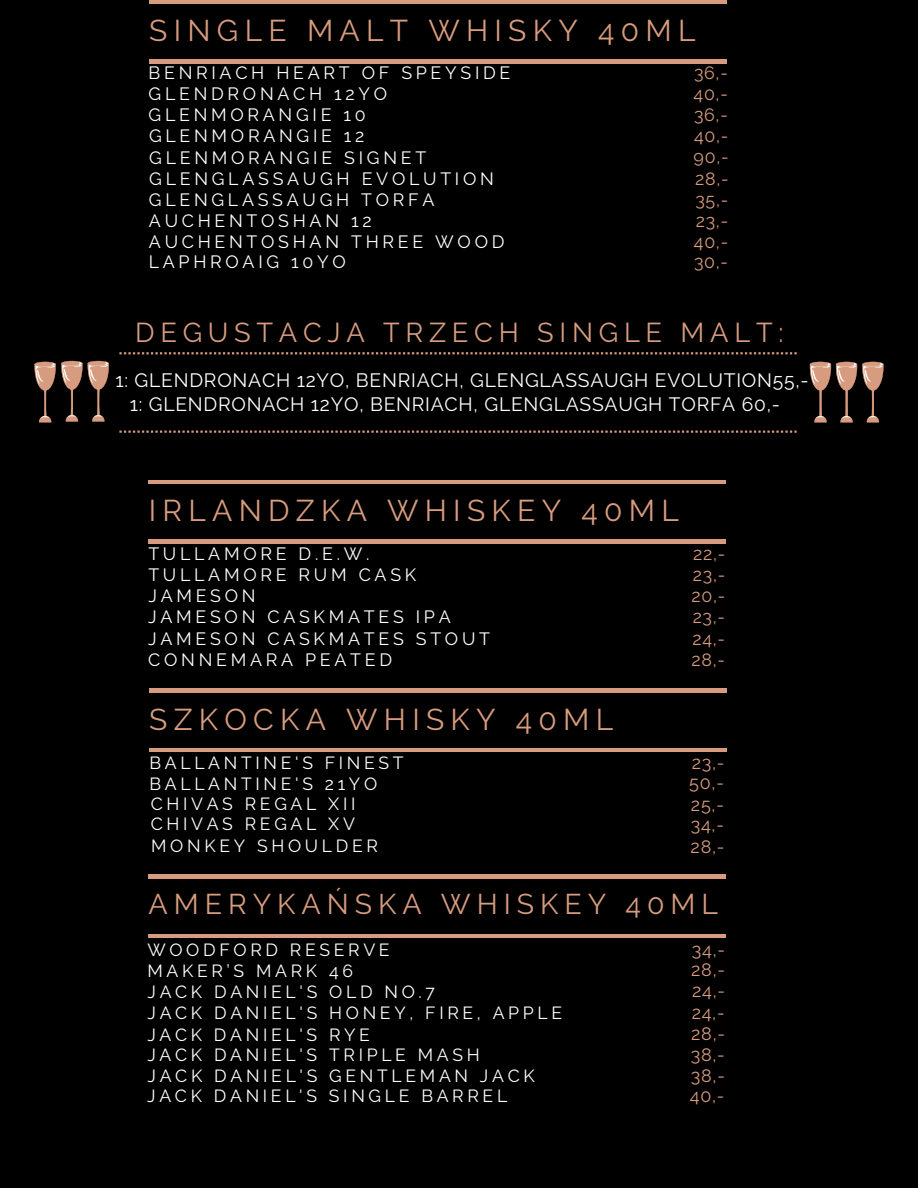
<style>
.page{position:relative;width:918px;height:1188px;background:#000}
.page>*{position:absolute;margin:0;border:0;box-sizing:border-box;transform-origin:0 0}
.t1{font:30px "Raleway";letter-spacing:.21em;color:#d79c7f}
.t2{font:28.5px "Raleway";letter-spacing:.21em;color:#d79c7f}
.t3{font:27.3px "Raleway";letter-spacing:.21em;color:#d79c7f}
.t4{font:19.35px/24px "Raleway";letter-spacing:.04em;color:#fff}
.t5{font:18px/20.9px "Raleway";letter-spacing:.04em;color:#d79c7f}
.t6{font:17.85px "Raleway";letter-spacing:.21em;color:#fff}
.t7{font:17.85px "Raleway";letter-spacing:.04em;color:#d79c7f}
.t8{font:17.55px/20.9px "Raleway";letter-spacing:.21em;color:#fff}
</style>
<div class="page">
<hr style="left:149px;top:0;width:577px;height:3px;background:#d79c7f">
<hr style="left:149px;top:60px;width:577px;height:3px;background:#d79c7f">
<hr style="left:149px;top:480px;width:577px;height:4px;background:#d79c7f">
<hr style="left:149px;top:540px;width:577px;height:3px;background:#d79c7f">
<hr style="left:149px;top:689px;width:577px;height:3px;background:#d79c7f">
<hr style="left:149px;top:748px;width:577px;height:4px;background:#d79c7f">
<hr style="left:148px;top:875px;width:578px;height:3px;background:#d79c7f">
<hr style="left:149px;top:935px;width:577px;height:3px;background:#d79c7f">
<svg style="left:119px;top:352px;width:678px;height:2px"></svg>
<svg style="left:119px;top:431px;width:678px;height:2px"></svg>
<svg style="left:34px;top:361px;width:75px;height:61px"></svg>
<svg style="left:810px;top:362px;width:74px;height:60px"></svg>
<h1 class="t1" style="left:149px;top:13px;width:548px">SINGLE MALT WHISKY 40ML</h1>
<p class="t6" style="left:149px;top:62px;width:363px">BENRIACH HEART OF SPEYSIDE</p>
<p class="t7" style="left:694px;top:62px;width:35px">36,-</p>
<p class="t6" style="left:149px;top:83px;width:240px">GLENDRONACH 12YO</p>
<p class="t7" style="left:694px;top:83px;width:36px">40,-</p>
<p class="t6" style="left:149px;top:105px;width:219px">GLENMORANGIE 10</p>
<p class="t7" style="left:694px;top:104px;width:35px">36,-</p>
<p class="t6" style="left:149px;top:126px;width:217px">GLENMORANGIE 12</p>
<p class="t7" style="left:694px;top:126px;width:36px">40,-</p>
<p class="t6" style="left:149px;top:147px;width:278px">GLENMORANGIE SIGNET</p>
<p class="t7" style="left:694px;top:147px;width:36px">90,-</p>
<p class="t6" style="left:149px;top:168px;width:346px">GLENGLASSAUGH EVOLUTION</p>
<p class="t7" style="left:695px;top:168px;width:35px">28,-</p>
<p class="t6" style="left:149px;top:189px;width:287px">GLENGLASSAUGH TORFA</p>
<p class="t7" style="left:695px;top:189px;width:34px">35,-</p>
<p class="t6" style="left:149px;top:210px;width:224px">AUCHENTOSHAN 12</p>
<p class="t7" style="left:696px;top:210px;width:34px">23,-</p>
<p class="t6" style="left:149px;top:231px;width:357px">AUCHENTOSHAN THREE WOOD</p>
<p class="t7" style="left:694px;top:231px;width:36px">40,-</p>
<p class="t6" style="left:149px;top:252px;width:199px">LAPHROAIG 10YO</p>
<p class="t7" style="left:694px;top:251px;width:36px">30,-</p>
<h3 class="t3" style="left:135px;top:316px;width:650px">DEGUSTACJA TRZECH SINGLE MALT:</h3>
<p class="t4" style="left:130px;top:368px;width:680px;text-indent:-14px">1: GLENDRONACH 12YO, BENRIACH, GLENGLASSAUGH EVOLUTION55,-<br>1: GLENDRONACH 12YO, BENRIACH, GLENGLASSAUGH TORFA 60,-</p>
<h1 class="t1" style="left:149px;top:493px;width:532px">IRLANDZKA WHISKEY 40ML</h1>
<p class="t6" style="left:148px;top:543px;width:223px">TULLAMORE D.E.W.</p>
<p class="t7" style="left:693px;top:543px;width:34px">22,-</p>
<p class="t6" style="left:148px;top:564px;width:269px">TULLAMORE RUM CASK</p>
<p class="t7" style="left:693px;top:564px;width:34px">23,-</p>
<p class="t6" style="left:148px;top:586px;width:109px">JAMESON</p>
<p class="t7" style="left:691px;top:586px;width:35px">20,-</p>
<p class="t6" style="left:148px;top:607px;width:304px">JAMESON CASKMATES IPA</p>
<p class="t7" style="left:693px;top:607px;width:34px">23,-</p>
<p class="t6" style="left:148px;top:628px;width:343px">JAMESON CASKMATES STOUT</p>
<p class="t7" style="left:692px;top:628px;width:34px">24,-</p>
<p class="t6" style="left:148px;top:649px;width:245px">CONNEMARA PEATED</p>
<p class="t7" style="left:692px;top:649px;width:35px">28,-</p>
<h1 class="t1" style="left:149px;top:701px;width:466px">SZKOCKA WHISKY 40ML</h1>
<p class="t8" style="left:149px;top:752px;width:256px">BALLANTINE'S FINEST<br>BALLANTINE'S 21YO</p>
<p class="t8" style="left:151px;top:794px;width:206px;line-height:20.1px">CHIVAS REGAL XII<br>CHIVAS REGAL XV</p>
<p class="t5" style="left:689px;top:752px;width:37px">23,-<br>50,-</p>
<p class="t5" style="left:691px;top:794px;width:35px">25,-<br>34,-</p>
<p class="t8" style="left:151px;top:836px;width:228px">MONKEY SHOULDER</p>
<p class="t5" style="left:691px;top:836px;width:35px">28,-</p>
<h2 class="t2" style="left:149px;top:887px;width:571px">AMERYKAŃSKA WHISKEY 40ML</h2>
<p class="t8" style="left:147px;top:939px;width:289px">WOODFORD RESERVE<br>MAKER’S MARK 46<br>JACK DANIEL'S OLD NO.7</p>
<p class="t8" style="left:147px;top:1025px;width:224px">JACK DANIEL'S RYE</p>
<p class="t5" style="left:691px;top:1024px;width:35px">28,-</p>
<p class="t5" style="left:692px;top:939px;width:35px">34,-</p>
<p class="t5" style="left:691px;top:960px;width:35px">28,-<br>24,-</p>
<p class="t8" style="left:148px;top:1002px;width:416px">JACK DANIEL'S HONEY, FIRE, APPLE</p>
<p class="t5" style="left:692px;top:1003px;width:35px">24,-</p>
<p class="t8" style="left:147px;top:1044px;width:334px">JACK DANIEL'S TRIPLE MASH</p>
<p class="t5" style="left:691px;top:1044px;width:36px">38,-</p>
<p class="t8" style="left:148px;top:1065px;width:389px">JACK DANIEL'S GENTLEMAN JACK</p>
<p class="t5" style="left:691px;top:1065px;width:36px">38,-</p>
<p class="t8" style="left:147px;top:1086px;width:361px">JACK DANIEL'S SINGLE BARREL</p>
<p class="t5" style="left:690px;top:1085px;width:36px">40,-</p>
</div>
